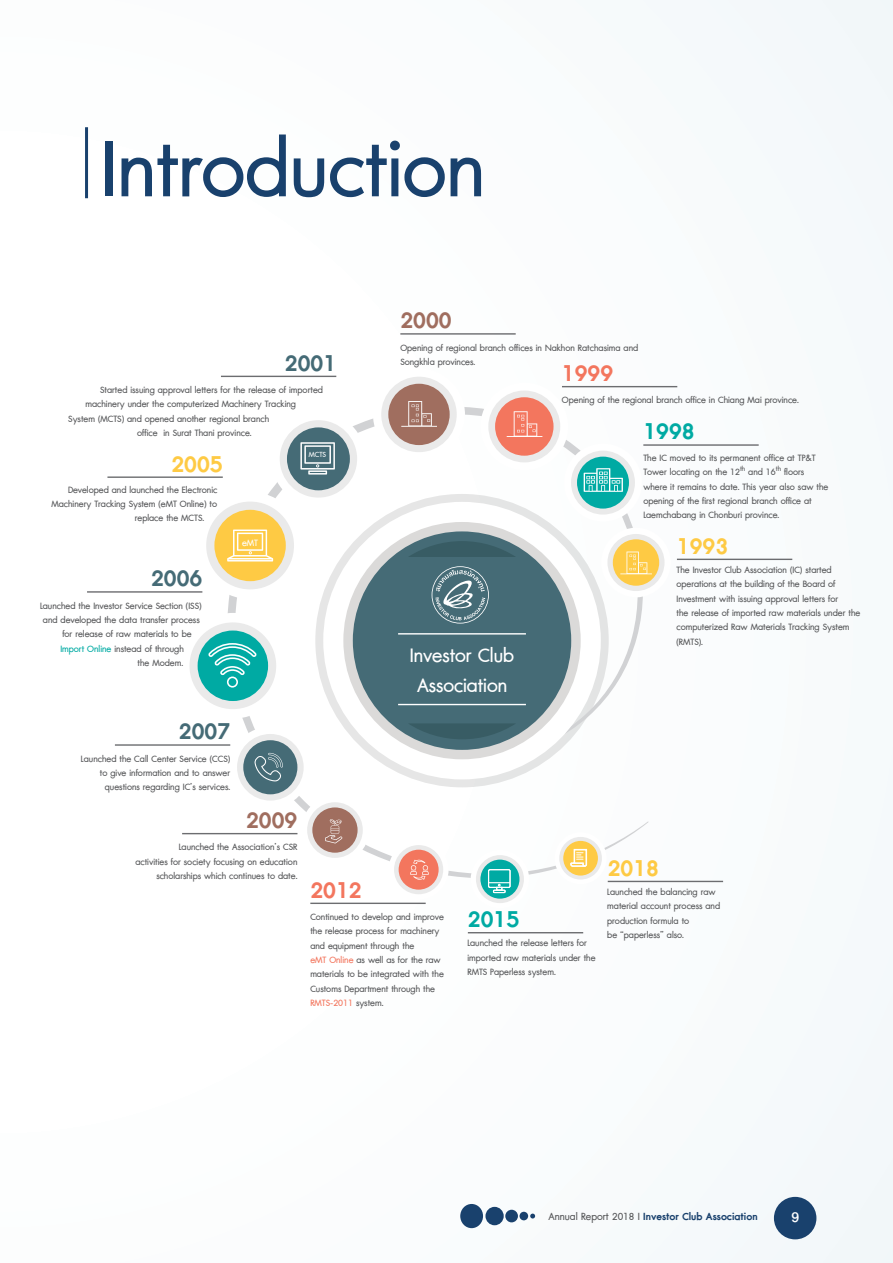
<style>
.page{position:relative;width:893px;height:1263px;background:#fbfcfd}
.page>*{position:absolute;margin:0;border:0;box-sizing:border-box;transform-origin:0 0}
.t1{font:103.65px "DB Adman X";color:#19416d}
.t2{font:700 29.85px "DB Adman X";color:#feca44}
.t3{font:700 29.85px "DB Adman X";color:#456b76}
.t4{font:700 29.85px "DB Adman X";color:#00aaa3}
.t5{font:700 29.85px "DB Adman X";color:#f3765e}
.t6{font:700 29.85px "DB Adman X";color:#a06e5f}
.t7{font:25.35px/30.5px "DB Adman X";color:#fff}
.t8{font:700 21px "TF Srivichai";color:#fff}
.t9{font:700 13.5px "DB Adman X";color:#19416d}
.t10{font:12px/14.4px "DB Adman X";color:#57585a}
.t11{font:12px "DB Adman X";color:#fff}
.t12{font:9.75px "DB Adman X";color:#fff}
.s1{color:#00aaa3}
.s2{color:#f3765e}
.s3{font-weight:400;color:#57585a}
</style>
<div class="page">
<div style="left:774px;top:1197px;width:42px;height:42px;background:#19416d;border-radius:50%"></div>
<svg style="left:530px;top:1213px;width:5px;height:5px"></svg>
<div style="left:519px;top:1212px;width:9px;height:8px;background:#19416d;border-radius:50%"></div>
<div style="left:505px;top:1210px;width:13px;height:12px;background:#19416d;border-radius:50%"></div>
<div style="left:485px;top:1207px;width:19px;height:18px;background:#19416d;border-radius:50%"></div>
<div style="left:460px;top:1204px;width:23px;height:24px;background:#19416d;border-radius:50%"></div>
<svg style="left:227px;top:407px;width:421px;height:471px"></svg>
<div style="left:323px;top:502px;width:278px;height:277px;background:#fff;border-radius:50%"></div>
<div style="left:343px;top:522px;width:238px;height:237px;background:#dbdad9;border-radius:50%"></div>
<div style="left:353px;top:531px;width:218px;height:219px;background:#456b76;border-radius:50%"></div>
<svg style="left:408px;top:541px;width:108px;height:16px"></svg>
<svg style="left:408px;top:723px;width:108px;height:16px"></svg>
<hr style="left:398px;top:633px;width:128px;height:1px;background:#fff">
<hr style="left:398px;top:704px;width:128px;height:1px;background:#fff">
<div style="left:601px;top:528px;width:70px;height:69px;background:#fff;border-radius:50%"></div>
<div style="left:607px;top:534px;width:57px;height:57px;background:#eaeaea;border-radius:50%"></div>
<div style="left:613px;top:539px;width:46px;height:47px;background:#feca44;border-radius:50%"></div>
<div style="left:555px;top:832px;width:52px;height:52px;background:#fff;border-radius:50%"></div>
<div style="left:559px;top:837px;width:43px;height:42px;background:#eaeaea;border-radius:50%"></div>
<div style="left:563px;top:841px;width:35px;height:34px;background:#feca44;border-radius:50%"></div>
<div style="left:230px;top:727px;width:81px;height:81px;background:#fff;border-radius:50%"></div>
<div style="left:237px;top:734px;width:67px;height:66px;background:#eaeaea;border-radius:50%"></div>
<div style="left:243px;top:740px;width:54px;height:54px;background:#456b76;border-radius:50%"></div>
<div style="left:301px;top:796px;width:68px;height:68px;background:#fff;border-radius:50%"></div>
<div style="left:307px;top:802px;width:56px;height:56px;background:#eaeaea;border-radius:50%"></div>
<div style="left:312px;top:807px;width:46px;height:46px;background:#a06e5f;border-radius:50%"></div>
<div style="left:564px;top:444px;width:78px;height:78px;background:#fff;border-radius:50%"></div>
<div style="left:571px;top:451px;width:64px;height:64px;background:#eaeaea;border-radius:50%"></div>
<div style="left:577px;top:457px;width:52px;height:52px;background:#00aaa3;border-radius:50%"></div>
<div style="left:471px;top:850px;width:58px;height:58px;background:#fff;border-radius:50%"></div>
<div style="left:476px;top:855px;width:48px;height:48px;background:#eaeaea;border-radius:50%"></div>
<div style="left:480px;top:860px;width:39px;height:39px;background:#00aaa3;border-radius:50%"></div>
<div style="left:197px;top:492px;width:107px;height:107px;background:#fff;border-radius:50%"></div>
<div style="left:206px;top:502px;width:88px;height:87px;background:#eaeaea;border-radius:50%"></div>
<div style="left:214px;top:510px;width:72px;height:71px;background:#feca44;border-radius:50%"></div>
<div style="left:180px;top:613px;width:106px;height:106px;background:#fff;border-radius:50%"></div>
<div style="left:189px;top:622px;width:87px;height:87px;background:#eaeaea;border-radius:50%"></div>
<div style="left:198px;top:630px;width:70px;height:71px;background:#00aaa3;border-radius:50%"></div>
<div style="left:480px;top:383px;width:88px;height:87px;background:#fff;border-radius:50%"></div>
<div style="left:488px;top:390px;width:72px;height:72px;background:#eaeaea;border-radius:50%"></div>
<div style="left:495px;top:397px;width:58px;height:59px;background:#f3765e;border-radius:50%"></div>
<div style="left:389px;top:840px;width:60px;height:60px;background:#fff;border-radius:50%"></div>
<div style="left:394px;top:845px;width:49px;height:49px;background:#eaeaea;border-radius:50%"></div>
<div style="left:399px;top:850px;width:40px;height:40px;background:#f3765e;border-radius:50%"></div>
<div style="left:373px;top:368px;width:92px;height:92px;background:#fff;border-radius:50%"></div>
<div style="left:381px;top:377px;width:76px;height:75px;background:#eaeaea;border-radius:50%"></div>
<div style="left:388px;top:384px;width:62px;height:61px;background:#a06e5f;border-radius:50%"></div>
<div style="left:271px;top:412px;width:95px;height:94px;background:#fff;border-radius:50%"></div>
<div style="left:280px;top:420px;width:77px;height:78px;background:#eaeaea;border-radius:50%"></div>
<div style="left:287px;top:427px;width:63px;height:63px;background:#456b76;border-radius:50%"></div>
<hr style="left:677px;top:559px;width:115px;height:1px;background:#6c6d70">
<hr style="left:468px;top:932px;width:115px;height:1px;background:#6c6d70">
<hr style="left:608px;top:881px;width:115px;height:1px;background:#6c6d70">
<hr style="left:643px;top:444px;width:116px;height:2px;background:#6c6d70">
<hr style="left:562px;top:386px;width:115px;height:1px;background:#6c6d70">
<hr style="left:400px;top:333px;width:116px;height:2px;background:#6c6d70">
<hr style="left:115px;top:744px;width:115px;height:2px;background:#6c6d70">
<hr style="left:182px;top:833px;width:115px;height:1px;background:#6c6d70">
<hr style="left:310px;top:903px;width:116px;height:1px;background:#6c6d70">
<hr style="left:107px;top:476px;width:116px;height:2px;background:#6c6d70">
<hr style="left:87px;top:591px;width:115px;height:2px;background:#6c6d70">
<hr style="left:221px;top:376px;width:115px;height:1px;background:#6c6d70">
<svg style="left:432px;top:566px;width:57px;height:57px"></svg>
<svg style="left:620px;top:552px;width:32px;height:22px"></svg>
<svg style="left:401px;top:401px;width:36px;height:26px"></svg>
<svg style="left:507px;top:411px;width:35px;height:26px"></svg>
<svg style="left:584px;top:468px;width:39px;height:24px"></svg>
<svg style="left:300px;top:442px;width:35px;height:31px"></svg>
<svg style="left:308px;top:470px;width:19px;height:4px"></svg>
<svg style="left:227px;top:529px;width:46px;height:32px"></svg>
<svg style="left:208px;top:643px;width:48px;height:45px"></svg>
<svg style="left:254px;top:753px;width:29px;height:28px"></svg>
<svg style="left:325px;top:819px;width:17px;height:24px"></svg>
<svg style="left:410px;top:860px;width:19px;height:20px"></svg>
<div style="left:488px;top:869px;width:23px;height:19px;border:1px solid #fff"></div>
<svg style="left:489px;top:882px;width:21px;height:11px"></svg>
<svg style="left:570px;top:848px;width:18px;height:19px"></svg>
<hr style="left:85px;top:127px;width:3px;height:71px;background:#19416d">
<h1 class="t1" style="left:101px;top:110px;width:385px">Introduction</h1>
<h2 class="t3" style="left:285px;top:345px;width:53px">2001</h2>
<p class="t10" style="left:100px;top:383px;width:224px">Started issuing approval letters for the release of imported</p>
<p class="t10" style="left:85px;top:397px;width:212px">machinery under the computerized Machinery Tracking</p>
<p class="t10" style="left:68px;top:412px;width:202px">System (MCTS) and opened another regional branch</p>
<p class="t10" style="left:137px;top:426px;width:116px">office in Surat Thani province.</p>
<h2 class="t2" style="left:171px;top:446px;width:53px">2005</h2>
<p class="t10" style="left:68px;top:483px;width:151px">Developed and launched the Electronic</p>
<p class="t10" style="left:51px;top:497px;width:167px">Machinery Tracking System (eMT Online) to</p>
<p class="t10" style="left:135px;top:511px;width:71px">replace the MCTS.</p>
<h2 class="t3" style="left:151px;top:560px;width:53px">2006</h2>
<p class="t10" style="left:40px;top:599px;width:163px">Launched the Investor Service Section (ISS)</p>
<p class="t10" style="left:43px;top:613px;width:158px">and developed the data transfer process</p>
<p class="t10" style="left:62px;top:627px;width:131px">for release of raw materials to be</p>
<p class="t10" style="left:60px;top:642px;width:125px"><span class="s1">Import Online</span> instead of through</p>
<p class="t10" style="left:137px;top:656px;width:47px">the Modem.</p>
<p class="t11" style="left:242px;top:536px;width:18px">eMT</p>
<p class="t12" style="left:309px;top:449px;width:19px">MCTS</p>
<h2 class="t3" style="left:179px;top:713px;width:53px">2007</h2>
<p class="t10" style="left:81px;top:752px;width:151px;text-align:right">Launched the Call Center Service (CCS) to give information and to answer questions regarding IC’s services.</p>
<h2 class="t6" style="left:246px;top:802px;width:53px">2009</h2>
<h2 class="t6" style="left:400px;top:302px;width:53px">2000</h2>
<p class="t10" style="left:400px;top:341px;width:239px">Opening of regional branch offices in Nakhon Ratchasima and<br>Songkhla provinces.</p>
<h2 class="t5" style="left:562px;top:355px;width:53px">1999</h2>
<p class="t10" style="left:562px;top:392px;width:238px">Opening of the regional branch office in Chiang Mai province.</p>
<h2 class="t4" style="left:643px;top:414px;width:53px">1998</h2>
<h3 class="t7" style="left:410px;top:641px;width:106px">Investor Club<br>Association</h3>
<p class="t10" style="left:643px;top:451px;width:187px">The IC moved to its permanent office at TP&amp;T Tower locating on the 12<sup>th</sup> and 16<sup>th</sup> floors where it remains to date. This year also saw the opening of the first regional branch office at Laemchabang in Chonburi province.</p>
<h2 class="t2" style="left:677px;top:528px;width:53px">1993</h2>
<p class="t10" style="left:676px;top:563px;width:185px">The Investor Club Association (IC) started operations at the building of the Board of Investment with issuing approval letters for<br>the release of imported raw materials under the computerized Raw Materials Tracking System (RMTS).</p>
<p class="t10" style="left:135px;top:840px;width:164px;text-align:right">Launched the Association’s CSR<br>activities for society focusing on education scholarships which continues to date.</p>
<h2 class="t5" style="left:310px;top:872px;width:53px">2012</h2>
<p class="t10" style="left:310px;top:910px;width:135px">Continued to develop and improve the release process for machinery and equipment through the<br><span class="s2">eMT Online</span> as well as for the raw materials to be integrated with the<br>Customs Department through the<br><span class="s2">RMTS-2011</span> system.</p>
<h2 class="t4" style="left:468px;top:901px;width:53px">2015</h2>
<p class="t10" style="left:467px;top:936px;width:130px">Launched the release letters for imported raw materials under the<br>RMTS Paperless system.</p>
<h2 class="t2" style="left:608px;top:850px;width:53px">2018</h2>
<p class="t10" style="left:607px;top:885px;width:114px">Launched the balancing raw material account process and production formula to<br>be “paperless” also.</p>
<p class="t9" style="left:549px;top:1208px;width:211px"><span class="s3">Annual Report 2018 I</span> Investor Club Association</p>
<h3 class="t8" style="left:791px;top:1204px;width:9px">9</h3>
</div>
